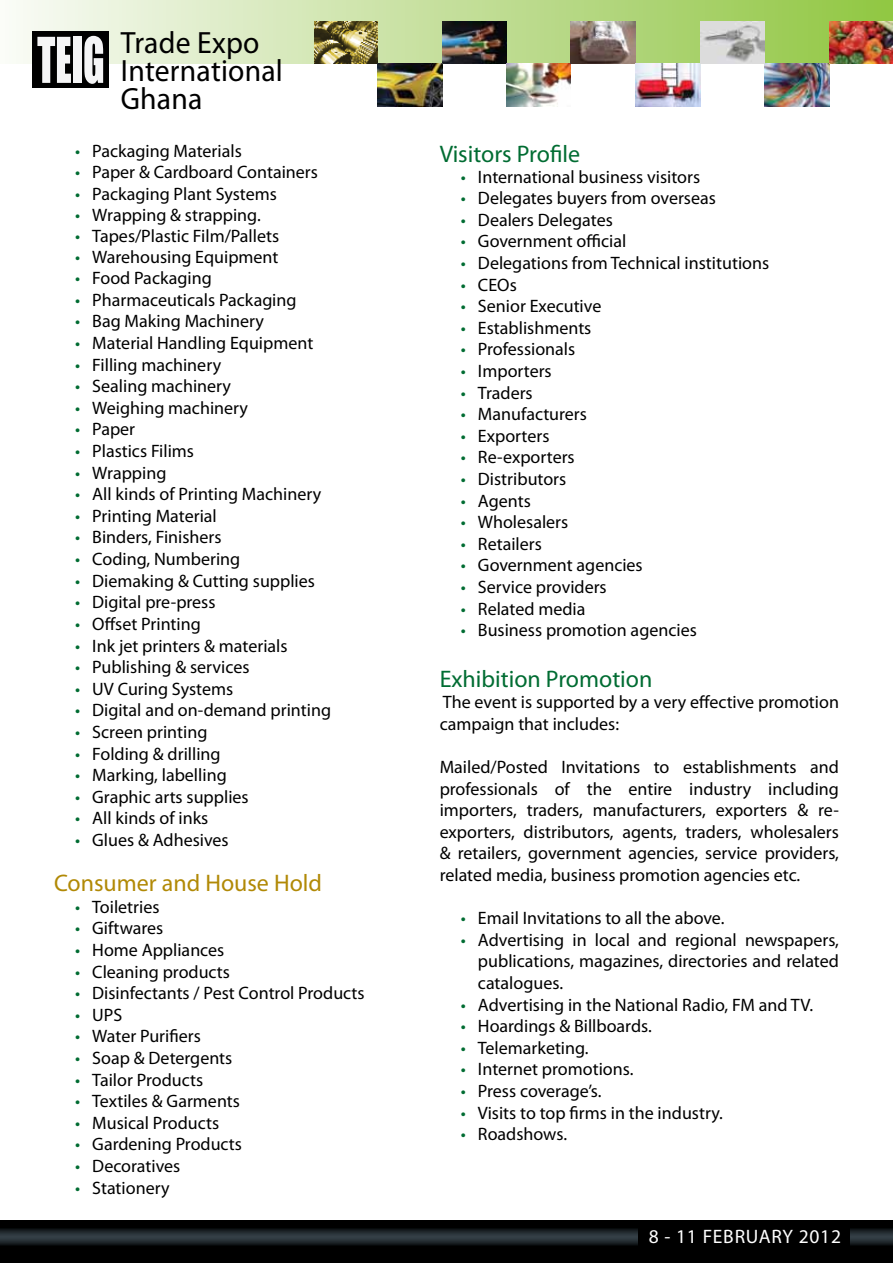
<style>
.page{position:relative;width:893px;height:1263px;background:#fff}
.page>*{position:absolute;margin:0;border:0;box-sizing:border-box;transform-origin:0 0}
.t1{font:30.9px/27.8px "Myriad Pro";letter-spacing:.005em;color:#000;scale:.96 1}
.t2{font:24px "Myriad Pro";color:#006c32}
.t3{font:24px "Myriad Pro";color:#b18906}
.t4{font:19.5px "Myriad Pro";letter-spacing:.04em;color:#fff}
.t5{font:18px/21.6px "Myriad Pro";color:#000;text-align:justify}
.s1{color:#006c32}
</style>
<div class="page">
<div style="left:0;top:0;width:893px;height:64px;background:linear-gradient(to right,#f9faf6,#90c542)"></div>
<div style="left:0;top:1220px;width:893px;height:43px;background:#000"></div>
<svg style="left:0;top:1228px;width:638px;height:17px;background:#222a2e"></svg>
<svg style="left:851px;top:1228px;width:42px;height:17px"></svg>
<div style="left:32px;top:31px;width:77px;height:57px;background:#000"></div>
<svg style="left:37px;top:37px;width:34px;height:46px"></svg>
<div style="left:73px;top:37px;width:8px;height:46px;background:#f5f5f6"></div>
<svg style="left:84px;top:36px;width:19px;height:48px"></svg>
<img style="left:442px;top:22px;width:64px;height:42px">
<img style="left:314px;top:22px;width:64px;height:42px">
<img style="left:506px;top:64px;width:64px;height:42px">
<img style="left:378px;top:64px;width:64px;height:42px">
<img style="left:570px;top:21px;width:65px;height:43px">
<img style="left:635px;top:64px;width:65px;height:43px">
<img style="left:765px;top:64px;width:64px;height:42px">
<img style="left:829px;top:21px;width:64px;height:43px">
<img style="left:700px;top:21px;width:65px;height:43px">
<h1 class="t1" style="left:121px;top:29px;width:170px">Trade Expo<br>International<br>Ghana</h1>
<p class="t5" style="left:75px;top:140px;width:168px"><span class="s1">•</span> Packaging Materials</p>
<p class="t5" style="left:75px;top:161px;width:244px"><span class="s1">•</span> Paper &amp; Cardboard Containers</p>
<p class="t5" style="left:75px;top:182px;width:203px"><span class="s1">•</span> Packaging Plant Systems</p>
<p class="t5" style="left:75px;top:203px;width:187px"><span class="s1">•</span> Wrapping &amp; strapping.</p>
<p class="t5" style="left:75px;top:225px;width:205px"><span class="s1">•</span> Tapes/Plastic Film/Pallets</p>
<p class="t5" style="left:75px;top:246px;width:205px"><span class="s1">•</span> Warehousing Equipment</p>
<p class="t5" style="left:75px;top:267px;width:138px"><span class="s1">•</span> Food Packaging</p>
<p class="t5" style="left:75px;top:289px;width:223px"><span class="s1">•</span> Pharmaceuticals Packaging</p>
<p class="t5" style="left:75px;top:310px;width:190px"><span class="s1">•</span> Bag Making Machinery</p>
<p class="t5" style="left:75px;top:332px;width:240px"><span class="s1">•</span> Material Handling Equipment</p>
<p class="t5" style="left:75px;top:354px;width:147px"><span class="s1">•</span> Filling machinery</p>
<p class="t5" style="left:75px;top:375px;width:157px"><span class="s1">•</span> Sealing machinery</p>
<p class="t5" style="left:75px;top:397px;width:174px"><span class="s1">•</span> Weighing machinery</p>
<p class="t5" style="left:75px;top:418px;width:61px"><span class="s1">•</span> Paper</p>
<p class="t5" style="left:75px;top:440px;width:120px"><span class="s1">•</span> Plastics Filims</p>
<p class="t5" style="left:75px;top:462px;width:93px"><span class="s1">•</span> Wrapping</p>
<p class="t5" style="left:75px;top:483px;width:248px"><span class="s1">•</span> All kinds of Printing Machinery</p>
<p class="t5" style="left:75px;top:505px;width:143px"><span class="s1">•</span> Printing Material</p>
<p class="t5" style="left:75px;top:526px;width:148px"><span class="s1">•</span> Binders, Finishers</p>
<p class="t5" style="left:75px;top:548px;width:167px"><span class="s1">•</span> Coding, Numbering</p>
<p class="t5" style="left:75px;top:570px;width:241px"><span class="s1">•</span> Diemaking &amp; Cutting supplies</p>
<p class="t5" style="left:75px;top:591px;width:142px"><span class="s1">•</span> Digital pre-press</p>
<p class="t5" style="left:75px;top:613px;width:127px"><span class="s1">•</span> Offset Printing</p>
<p class="t5" style="left:75px;top:634px;width:214px"><span class="s1">•</span> Ink jet printers &amp; materials</p>
<p class="t5" style="left:75px;top:656px;width:176px"><span class="s1">•</span> Publishing &amp; services</p>
<p class="t5" style="left:75px;top:678px;width:159px"><span class="s1">•</span> UV Curing Systems</p>
<p class="t5" style="left:75px;top:699px;width:257px"><span class="s1">•</span> Digital and on-demand printing</p>
<p class="t5" style="left:75px;top:721px;width:134px"><span class="s1">•</span> Screen printing</p>
<p class="t5" style="left:75px;top:742px;width:147px"><span class="s1">•</span> Folding &amp; drilling</p>
<p class="t5" style="left:75px;top:764px;width:153px"><span class="s1">•</span> Marking, labelling</p>
<p class="t5" style="left:75px;top:786px;width:175px"><span class="s1">•</span> Graphic arts supplies</p>
<p class="t5" style="left:75px;top:807px;width:135px"><span class="s1">•</span> All kinds of inks</p>
<p class="t5" style="left:75px;top:829px;width:155px"><span class="s1">•</span> Glues &amp; Adhesives</p>
<h2 class="t3" style="left:54px;top:868px;width:270px">Consumer and House Hold</h2>
<p class="t5" style="left:75px;top:896px;width:86px"><span class="s1">•</span> Toiletries</p>
<p class="t5" style="left:75px;top:917px;width:90px"><span class="s1">•</span> Giftwares</p>
<p class="t5" style="left:75px;top:939px;width:151px"><span class="s1">•</span> Home Appliances</p>
<p class="t5" style="left:75px;top:960px;width:156px"><span class="s1">•</span> Cleaning products</p>
<p class="t5" style="left:75px;top:982px;width:291px"><span class="s1">•</span> Disinfectants / Pest Control Products</p>
<p class="t5" style="left:75px;top:1004px;width:49px"><span class="s1">•</span> UPS</p>
<p class="t5" style="left:75px;top:1025px;width:127px"><span class="s1">•</span> Water Purifiers</p>
<p class="t5" style="left:75px;top:1047px;width:159px"><span class="s1">•</span> Soap &amp; Detergents</p>
<p class="t5" style="left:75px;top:1068px;width:129px"><span class="s1">•</span> Tailor Products</p>
<p class="t5" style="left:75px;top:1090px;width:166px"><span class="s1">•</span> Textiles &amp; Garments</p>
<p class="t5" style="left:75px;top:1112px;width:145px"><span class="s1">•</span> Musical Products</p>
<p class="t5" style="left:75px;top:1133px;width:168px"><span class="s1">•</span> Gardening Products</p>
<p class="t5" style="left:75px;top:1155px;width:107px"><span class="s1">•</span> Decoratives</p>
<p class="t5" style="left:75px;top:1176px;width:96px"><span class="s1">•</span> Stationery</p>
<h2 class="t2" style="left:440px;top:139px;width:142px">Visitors Profile</h2>
<p class="t5" style="left:461px;top:165px;width:241px"><span class="s1">•</span> International business visitors</p>
<p class="t5" style="left:461px;top:187px;width:256px"><span class="s1">•</span> Delegates buyers from overseas</p>
<p class="t5" style="left:461px;top:209px;width:153px"><span class="s1">•</span> Dealers Delegates</p>
<p class="t5" style="left:461px;top:230px;width:167px"><span class="s1">•</span> Government official</p>
<p class="t5" style="left:461px;top:252px;width:310px"><span class="s1">•</span> Delegations from Technical institutions</p>
<p class="t5" style="left:461px;top:273px;width:57px"><span class="s1">•</span> CEOs</p>
<p class="t5" style="left:461px;top:295px;width:142px"><span class="s1">•</span> Senior Executive</p>
<p class="t5" style="left:461px;top:317px;width:132px"><span class="s1">•</span> Establishments</p>
<p class="t5" style="left:461px;top:338px;width:116px"><span class="s1">•</span> Professionals</p>
<p class="t5" style="left:461px;top:360px;width:92px"><span class="s1">•</span> Importers</p>
<p class="t5" style="left:461px;top:381px;width:73px"><span class="s1">•</span> Traders</p>
<p class="t5" style="left:461px;top:403px;width:128px"><span class="s1">•</span> Manufacturers</p>
<p class="t5" style="left:461px;top:425px;width:90px"><span class="s1">•</span> Exporters</p>
<p class="t5" style="left:461px;top:446px;width:115px"><span class="s1">•</span> Re-exporters</p>
<p class="t5" style="left:461px;top:468px;width:107px"><span class="s1">•</span> Distributors</p>
<p class="t5" style="left:461px;top:489px;width:71px"><span class="s1">•</span> Agents</p>
<p class="t5" style="left:461px;top:511px;width:109px"><span class="s1">•</span> Wholesalers</p>
<p class="t5" style="left:461px;top:533px;width:82px"><span class="s1">•</span> Retailers</p>
<p class="t5" style="left:461px;top:554px;width:183px"><span class="s1">•</span> Government agencies</p>
<p class="t5" style="left:461px;top:576px;width:147px"><span class="s1">•</span> Service providers</p>
<p class="t5" style="left:461px;top:597px;width:126px"><span class="s1">•</span> Related media</p>
<p class="t5" style="left:461px;top:619px;width:237px"><span class="s1">•</span> Business promotion agencies</p>
<h2 class="t2" style="left:440px;top:664px;width:214px">Exhibition Promotion</h2>
<p class="t5" style="left:440px;top:691px;width:401px">The event is supported by a very effective promotion campaign that includes:</p>
<p class="t5" style="left:440px;top:756px;width:401px">Mailed/Posted Invitations to establishments and professionals of the entire industry including importers, traders, manufacturers, exporters &amp; re&shy;exporters, distributors, agents, traders, wholesalers &amp; retailers, government agencies, service providers, related media, business promotion agencies etc.</p>
<p class="t5" style="left:461px;top:907px;width:265px"><span class="s1">•</span> Email Invitations to all the above.</p>
<p class="t5" style="left:478px;top:929px;width:363px;text-indent:-17px"><span class="s1">•</span> Advertising in local and regional newspapers, publications, magazines, directories and related catalogues.</p>
<p class="t5" style="left:461px;top:993px;width:354px"><span class="s1">•</span> Advertising in the National Radio, FM and TV.</p>
<p class="t5" style="left:461px;top:1015px;width:192px"><span class="s1">•</span> Hoardings &amp; Billboards.</p>
<p class="t5" style="left:461px;top:1037px;width:129px"><span class="s1">•</span> Telemarketing.</p>
<p class="t5" style="left:461px;top:1058px;width:174px"><span class="s1">•</span> Internet promotions.</p>
<p class="t5" style="left:461px;top:1080px;width:142px"><span class="s1">•</span> Press coverage’s.</p>
<p class="t5" style="left:461px;top:1101px;width:263px"><span class="s1">•</span> Visits to top firms in the industry.</p>
<p class="t5" style="left:461px;top:1123px;width:108px"><span class="s1">•</span> Roadshows.</p>
<p class="t4" style="left:649px;top:1224px;width:194px">8 - 11 FEBRUARY 2012</p>
</div>
